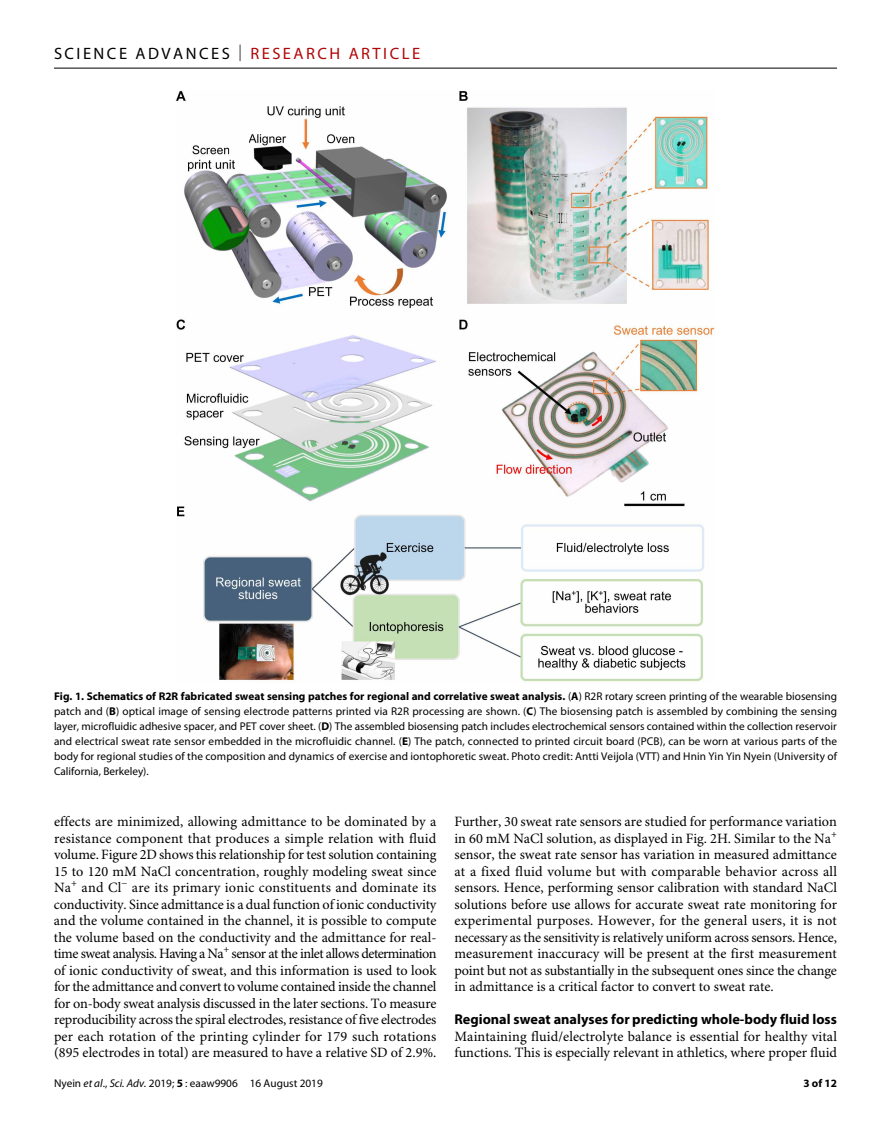
<style>
.page{position:relative;width:891px;height:1134px;background:#fff}
.page>*{position:absolute;margin:0;border:0;box-sizing:border-box;transform-origin:0 0}
.t1{font:16.5px "Myriad Pro";letter-spacing:.15em;color:#000}
.t2{font:14.25px/16.5px "Minion Pro";color:#000;text-align:justify}
.t3{font:700 14.25px "Myriad Pro";color:#000}
.t4{font:11.25px/15px "Myriad Pro";color:#000;text-align:justify}
.t5{font:700 11.25px "Myriad Pro";color:#000}
.s1{font-weight:300}
.s2{color:#b10508}
.s3{font-weight:700}
.s4{font-style:italic}
</style>
<div class="page">
<hr style="left:54px;top:68px;width:783px;height:1px;background:#000">
<img style="left:176px;top:91px;width:540px;height:591px">
<p class="t1" style="left:54px;top:40px;width:368px">SCIENCE ADVANCES <span class="s1">|</span> <span class="s2">RESEARCH ARTICLE</span></p>
<p class="t4" style="left:54px;top:689px;width:785px"><span class="s3">Fig. 1. Schematics of R2R fabricated sweat sensing patches for regional and correlative sweat analysis.</span> (<span class="s3">A</span>) R2R rotary screen printing of the wearable biosensing patch and (<span class="s3">B</span>) optical image of sensing electrode patterns printed via R2R processing are shown. (<span class="s3">C</span>) The biosensing patch is assembled by combining the sensing layer, microfluidic adhesive spacer, and PET cover sheet. (<span class="s3">D</span>) The assembled biosensing patch includes electrochemical sensors contained within the collection reservoir and electrical sweat rate sensor embedded in the microfluidic channel. (<span class="s3">E</span>) The patch, connected to printed circuit board (PCB), can be worn at various parts of the body for regional studies of the composition and dynamics of exercise and iontophoretic sweat. Photo credit: Antti Veijola (VTT) and Hnin Yin Yin Nyein (University of California, Berkeley).</p>
<p class="t2" style="left:54px;top:815px;width:384px">effects are minimized, allowing admittance to be dominated by a resistance component that produces a simple relation with fluid volume. Figure 2D shows this relationship for test solution containing 15 to 120 mM NaCl concentration, roughly modeling sweat since Na<sup>+</sup> and Cl<sup>−</sup> are its primary ionic constituents and dominate its conductivity. Since admittance is a dual function of ionic conductivity and the volume contained in the channel, it is possible to compute the volume based on the conductivity and the admittance for real&shy;time sweat analysis. Having a Na<sup>+</sup> sensor at the inlet allows determination of ionic conductivity of sweat, and this information is used to look for the admittance and convert to volume contained inside the channel for on-body sweat analysis discussed in the later sections. To measure reproducibility across the spiral electrodes, resistance of five electrodes per each rotation of the printing cylinder for 179 such rotations (895 electrodes in total) are measured to have a relative SD of 2.9%.</p>
<p class="t2" style="left:455px;top:815px;width:384px">Further, 30 sweat rate sensors are studied for performance variation in 60 mM NaCl solution, as displayed in Fig. 2H. Similar to the Na<sup>+ </sup>sensor, the sweat rate sensor has variation in measured admittance at a fixed fluid volume but with comparable behavior across all sensors. Hence, performing sensor calibration with standard NaCl solutions before use allows for accurate sweat rate monitoring for experimental purposes. However, for the general users, it is not necessary as the sensitivity is relatively uniform across sensors. Hence, measurement inaccuracy will be present at the first measurement point but not as substantially in the subsequent ones since the change in admittance is a critical factor to convert to sweat rate.</p>
<p class="t3" style="left:455px;top:1008px;width:384px">Regional sweat analyses for predicting whole-body fluid loss</p>
<p class="t2" style="left:455px;top:1029px;width:384px">Maintaining fluid/electrolyte balance is essential for healthy vital functions. This is especially relevant in athletics, where proper fluid</p>
<p class="t4" style="left:54px;top:1076px;width:270px">Nyein <span class="s4">et al</span>., <span class="s4">Sci. Adv.</span> 2019; <span class="s3">5</span> : eaaw9906 16 August 2019</p>
<p class="t5" style="left:803px;top:1074px;width:35px">3 of 12</p>
</div>
